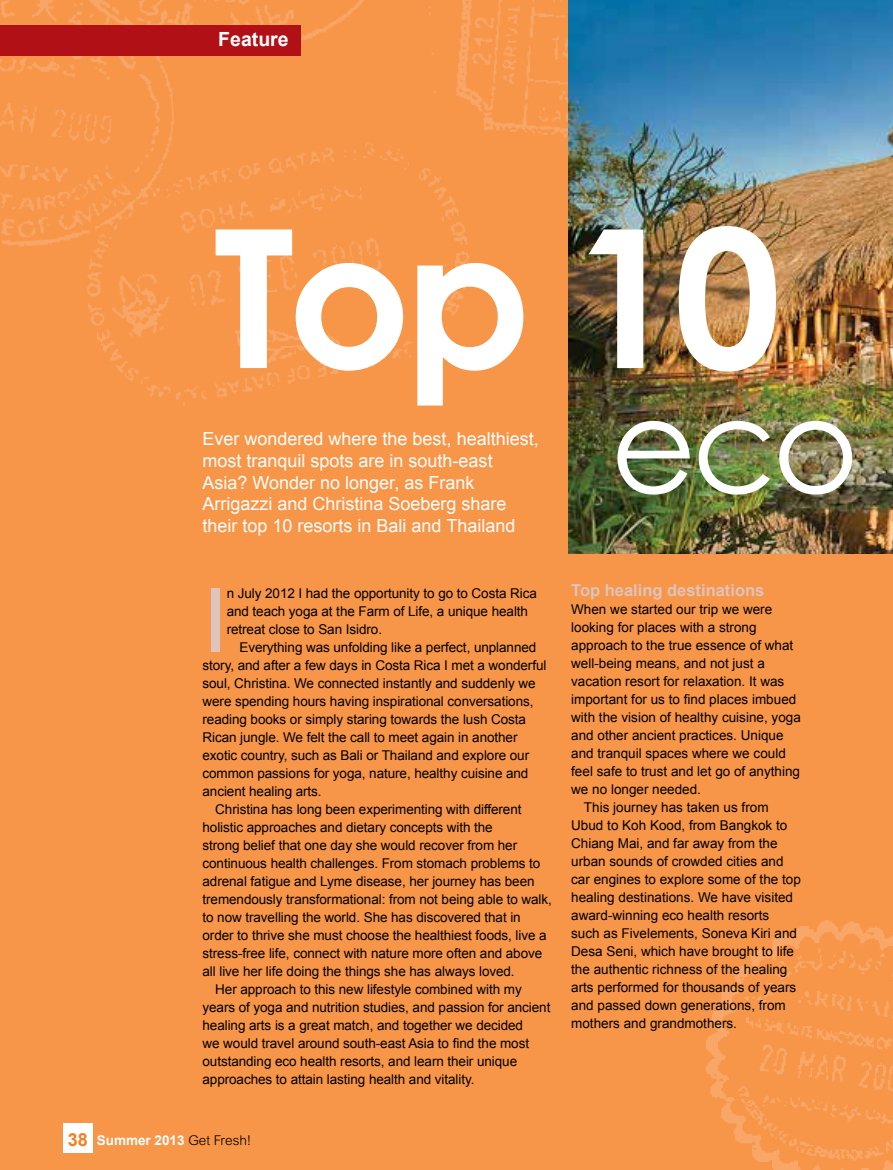
<style>
.page{position:relative;width:893px;height:1170px;background:#fff}
.page>*{position:absolute;margin:0;border:0;box-sizing:border-box;transform-origin:0 0}
.t1{font:700 192.9px "Century Gothic";color:#fff}
.t2{font:131.85px "Century Gothic";color:#fff}
.t3{font:88.95px "Arial";color:#dec4bc}
.t4{font:700 19.5px "Arial";color:#fff}
.t5{font:18px/21.6px "Arial";color:#fff}
.t6{font:700 16.5px "Arial";color:#dec4bc}
.t7{font:13.5px/18px "Arial";letter-spacing:-.005em;color:#000}
.t8{font:700 13.5px "Arial";color:#fff}
.s1{font-size:18px;color:#f57e20}
.s2{font-weight:300;color:#000}
</style>
<div class="page">
<div style="left:0;top:0;width:893px;height:1169px;background:#f79548"></div>
<img style="left:706px;top:920px;width:187px;height:249px">
<img style="left:0;top:0;width:569px;height:472px">
<div style="left:63px;top:1123px;width:29px;height:29px;background:#fff"></div>
<div style="left:0;top:25px;width:300px;height:30px;background:#b11116"></div>
<img style="left:569px;top:0;width:324px;height:554px">
<h3 class="t4" style="left:218px;top:26px;width:72px">Feature</h3>
<h1 class="t1" style="left:213px;top:151px;width:569px">Top 10</h1>
<h2 class="t2" style="left:611px;top:353px;width:250px">eco</h2>
<h3 class="t5" style="left:202px;top:428px;width:338px">Ever wondered where the best, healthiest, most tranquil spots are in south-east Asia? Wonder no longer, as Frank Arrigazzi and Christina Soeberg share their top 10 resorts in Bali and Thailand</h3>
<h3 class="t3" style="left:202px;top:562px;width:26px">I</h3>
<p class="t7" style="left:227px;top:584px;width:312px">n July 2012 I had the opportunity to go to Costa Rica and teach yoga at the Farm of Life, a unique health retreat close to San Isidro.</p>
<p class="t7" style="left:239px;top:638px;width:298px">Everything was unfolding like a perfect, unplanned</p>
<p class="t7" style="left:202px;top:656px;width:345px">story, and after a few days in Costa Rica I met a wonderful</p>
<p class="t7" style="left:202px;top:674px;width:335px">soul, Christina. We connected instantly and suddenly we</p>
<p class="t7" style="left:202px;top:692px;width:333px">were spending hours having inspirational conversations,</p>
<p class="t7" style="left:202px;top:710px;width:325px">reading books or simply staring towards the lush Costa</p>
<p class="t7" style="left:202px;top:728px;width:317px">Rican jungle. We felt the call to meet again in another</p>
<p class="t7" style="left:202px;top:746px;width:328px">exotic country, such as Bali or Thailand and explore our</p>
<p class="t7" style="left:202px;top:764px;width:327px">common passions for yoga, nature, healthy cuisine and</p>
<p class="t7" style="left:202px;top:782px;width:121px">ancient healing arts.</p>
<p class="t7" style="left:215px;top:800px;width:308px">Christina has long been experimenting with different</p>
<p class="t7" style="left:202px;top:818px;width:292px">holistic approaches and dietary concepts with the</p>
<p class="t7" style="left:202px;top:836px;width:316px">strong belief that one day she would recover from her</p>
<p class="t7" style="left:202px;top:854px;width:339px">continuous health challenges. From stomach problems to</p>
<p class="t7" style="left:202px;top:872px;width:334px">adrenal fatigue and Lyme disease, her journey has been</p>
<p class="t7" style="left:202px;top:890px;width:351px">tremendously transformational: from not being able to walk,</p>
<p class="t7" style="left:202px;top:908px;width:320px">to now travelling the world. She has discovered that in</p>
<p class="t7" style="left:202px;top:926px;width:346px">order to thrive she must choose the healthiest foods, live a</p>
<p class="t7" style="left:202px;top:944px;width:341px">stress-free life, connect with nature more often and above</p>
<p class="t7" style="left:202px;top:962px;width:314px">all live her life doing the things she has always loved.</p>
<p class="t7" style="left:215px;top:980px;width:308px">Her approach to this new lifestyle combined with my</p>
<p class="t7" style="left:202px;top:998px;width:349px">years of yoga and nutrition studies, and passion for ancient</p>
<p class="t7" style="left:202px;top:1016px;width:322px">healing arts is a great match, and together we decided</p>
<p class="t7" style="left:202px;top:1034px;width:328px">we would travel around south-east Asia to find the most</p>
<p class="t7" style="left:202px;top:1052px;width:316px">outstanding eco health resorts, and learn their unique</p>
<p class="t7" style="left:202px;top:1070px;width:274px">approaches to attain lasting health and vitality.</p>
<p class="t8" style="left:68px;top:1131px;width:185px"><span class="s1">38</span> Summer 2013 <span class="s2">Get Fresh!</span></p>
<p class="t6" style="left:571px;top:579px;width:195px">Top healing destinations</p>
<p class="t7" style="left:571px;top:600px;width:203px">When we started our trip we were</p>
<p class="t7" style="left:571px;top:618px;width:187px">looking for places with a strong</p>
<p class="t7" style="left:571px;top:636px;width:224px">approach to the true essence of what</p>
<p class="t7" style="left:571px;top:654px;width:195px">well-being means, and not just a</p>
<p class="t7" style="left:571px;top:672px;width:215px">vacation resort for relaxation. It was</p>
<p class="t7" style="left:571px;top:690px;width:227px">important for us to find places imbued</p>
<p class="t7" style="left:571px;top:708px;width:231px">with the vision of healthy cuisine, yoga</p>
<p class="t7" style="left:571px;top:726px;width:214px">and other ancient practices. Unique</p>
<p class="t7" style="left:571px;top:744px;width:216px">and tranquil spaces where we could</p>
<p class="t7" style="left:571px;top:762px;width:230px">feel safe to trust and let go of anything</p>
<p class="t7" style="left:571px;top:780px;width:131px">we no longer needed.</p>
<p class="t7" style="left:584px;top:798px;width:186px">This journey has taken us from</p>
<p class="t7" style="left:571px;top:816px;width:218px">Ubud to Koh Kood, from Bangkok to</p>
<p class="t7" style="left:571px;top:834px;width:208px">Chiang Mai, and far away from the</p>
<p class="t7" style="left:571px;top:852px;width:214px">urban sounds of crowded cities and</p>
<p class="t7" style="left:571px;top:870px;width:231px">car engines to explore some of the top</p>
<p class="t7" style="left:571px;top:888px;width:223px">healing destinations. We have visited</p>
<p class="t7" style="left:571px;top:906px;width:200px">award-winning eco health resorts</p>
<p class="t7" style="left:571px;top:924px;width:227px">such as Fivelements, Soneva Kiri and</p>
<p class="t7" style="left:571px;top:942px;width:224px">Desa Seni, which have brought to life</p>
<p class="t7" style="left:571px;top:960px;width:218px">the authentic richness of the healing</p>
<p class="t7" style="left:571px;top:978px;width:227px">arts performed for thousands of years</p>
<p class="t7" style="left:571px;top:996px;width:216px">and passed down generations, from</p>
<p class="t7" style="left:571px;top:1014px;width:167px">mothers and grandmothers.</p>
</div>
